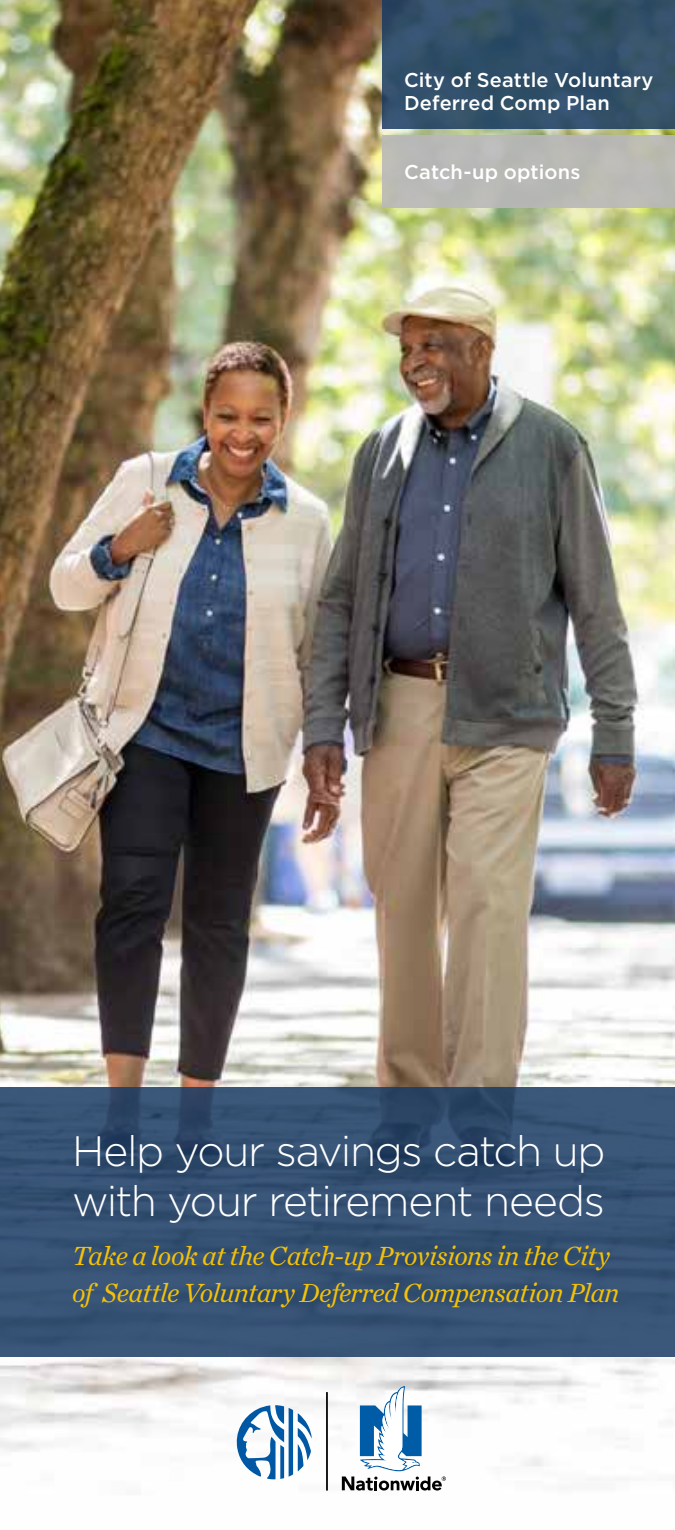
<style>
.page{position:relative;width:675px;height:1530px;background:#fff}
.page>*{position:absolute;margin:0;border:0;box-sizing:border-box;transform-origin:0 0}
.t1{font:300 42.5px/50px "Gotham";letter-spacing:-.035em;color:#fff}
.t2{font:italic 27.5px/37.5px "Chronicle Text G1";letter-spacing:-.02em;color:#f3c108}
.t3{font:500 20px/23.8px "Gotham";letter-spacing:.005em;color:#fff}
</style>
<div class="page">
<img style="left:0;top:0;width:675px;height:1491px">
<svg style="left:382px;top:0;width:293px;height:129px;background:#324f68"></svg>
<div style="left:382px;top:135px;width:293px;height:73px;background:#b9b8ba"></div>
<svg style="left:0;top:1087px;width:675px;height:270px;background:#345072"></svg>
<svg style="left:342px;top:1386px;width:104px;height:105px"></svg>
<svg style="left:237px;top:1405px;width:75px;height:74px"></svg>
<hr style="left:326px;top:1392px;width:2px;height:99px;background:#000">
<p class="t3" style="left:404px;top:68px;width:251px">City of Seattle Voluntary<br>Deferred Comp Plan</p>
<p class="t3" style="left:404px;top:160px;width:178px">Catch-up options</p>
<h1 class="t1" style="left:72px;top:1125px;width:535px">Help your savings catch up with your retirement needs</h1>
<p class="t2" style="left:72px;top:1235px;width:549px">Take a look at the Catch-up Provisions in the City of Seattle Voluntary Deferred Compensation Plan</p>
</div>
